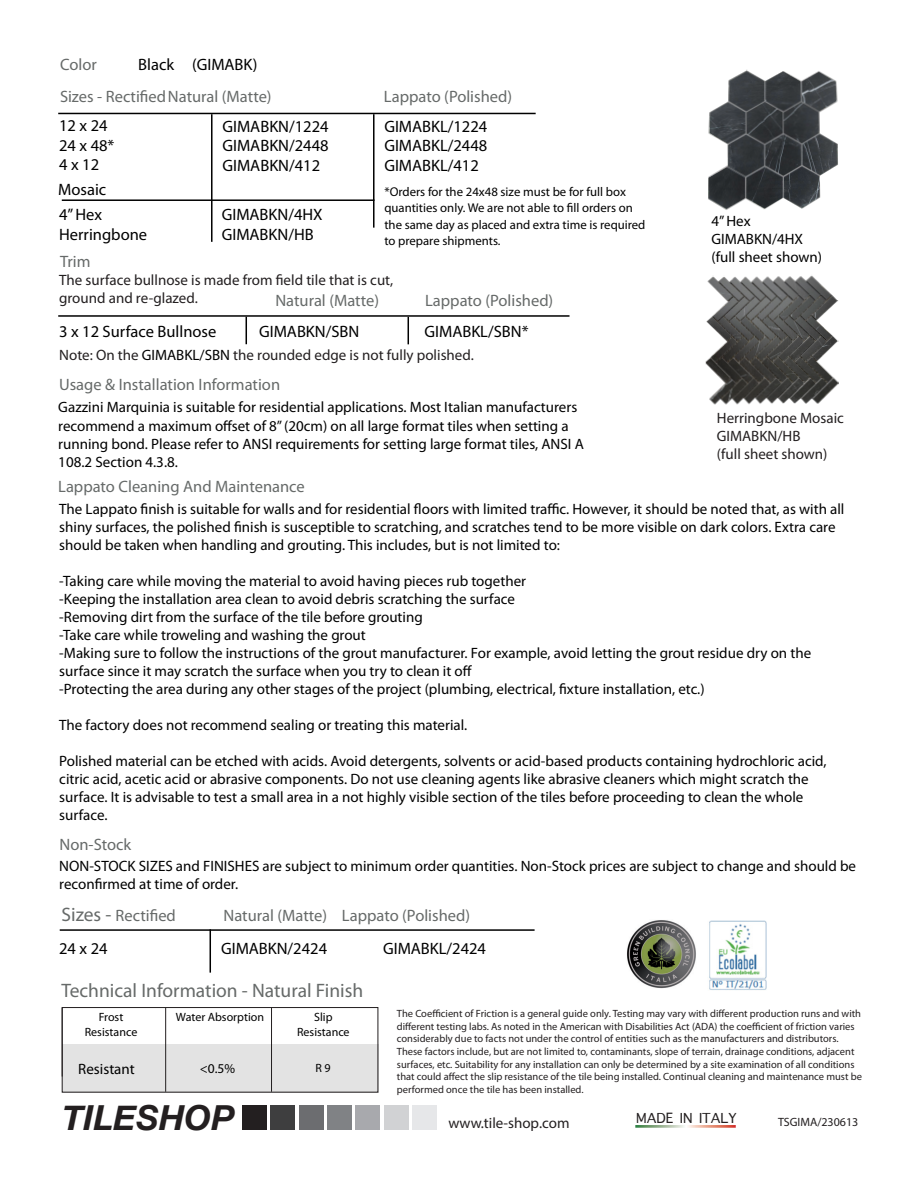
<style>
.page{position:relative;width:918px;height:1188px;background:#fff}
.page>*{position:absolute;margin:0;border:0;box-sizing:border-box;transform-origin:0 0}
.t1{font:italic 700 34.5px "Helvetica Neue";color:#231f20}
.t2{font:19.5px "Myriad Pro";color:#666a69}
.t3{font:16.5px "Myriad Pro";color:#000}
.t4{font:16.5px "Myriad Pro";color:#666a69}
.t5{font:15px/18px "Myriad Pro";color:#000}
.t6{font:15px/18px "Myriad Pro";color:#231f20}
.t7{font:13.5px "Myriad Pro";color:#000}
.t8{font:12.75px/16.5px "Myriad Pro";color:#000}
.t9{font:12px "Myriad Pro";color:#000}
.t10{font:12px "Myriad Pro";color:#231f20}
.t11{font:10.5px/12.6px "Myriad Pro";color:#231f20}
.s1{color:#000}
.s2{font-size:19.5px}
</style>
<div class="page">
<hr style="left:58px;top:113px;width:478px;height:1px;background:#000">
<hr style="left:58px;top:315px;width:512px;height:2px;background:#000">
<hr style="left:60px;top:929px;width:475px;height:2px;background:#000">
<hr style="left:211px;top:114px;width:2px;height:128px;background:#000">
<svg style="left:246px;top:317px;width:1px;height:27px"></svg>
<hr style="left:210px;top:929px;width:1px;height:44px;background:#000">
<hr style="left:373px;top:114px;width:2px;height:114px;background:#000">
<svg style="left:408px;top:317px;width:1px;height:27px"></svg>
<hr style="left:62px;top:199px;width:313px;height:2px;background:#000">
<div style="left:243px;top:1105px;width:24px;height:24px;background:#231f20"></div>
<div style="left:271px;top:1105px;width:24px;height:24px;background:#3e3e3f"></div>
<div style="left:300px;top:1105px;width:24px;height:24px;background:#6c6d70"></div>
<div style="left:328px;top:1105px;width:24px;height:24px;background:#808285"></div>
<div style="left:356px;top:1105px;width:24px;height:24px;background:#a8a9ad"></div>
<div style="left:385px;top:1105px;width:24px;height:24px;background:#d1d2d4"></div>
<div style="left:412px;top:1105px;width:24px;height:24px;background:#e6e7e9"></div>
<div style="left:62px;top:1007px;width:316px;height:86px;border:1px solid #231f20"></div>
<div style="left:62px;top:1044px;width:316px;height:49px;background:#e3e3e3"></div>
<hr style="left:165px;top:1008px;width:1px;height:84px;background:#231f20">
<hr style="left:271px;top:1008px;width:1px;height:84px;background:#231f20">
<hr style="left:62px;top:1008px;width:1px;height:69px;background:#231f20">
<img style="left:627px;top:920px;width:69px;height:69px">
<img style="left:709px;top:920px;width:58px;height:70px">
<img style="left:708px;top:69px;width:130px;height:141px">
<img style="left:705px;top:275px;width:134px;height:130px">
<p class="t4" style="left:60px;top:54px;width:38px">Color</p>
<p class="t4" style="left:60px;top:87px;width:213px">Sizes - RectifiedNatural (Matte)</p>
<p class="t4" style="left:384px;top:87px;width:130px">Lappato (Polished)</p>
<p class="t3" style="left:138px;top:54px;width:121px">Black (GIMABK)</p>
<p class="t3" style="left:59px;top:115px;width:50px">12 x 24</p>
<p class="t3" style="left:59px;top:135px;width:57px">24 x 48*</p>
<p class="t3" style="left:59px;top:154px;width:42px">4 x 12</p>
<p class="t3" style="left:58px;top:179px;width:50px">Mosaic</p>
<p class="t3" style="left:59px;top:205px;width:44px">4” Hex</p>
<p class="t3" style="left:59px;top:224px;width:90px">Herringbone</p>
<p class="t3" style="left:223px;top:116px;width:108px">GIMABKN/1224</p>
<p class="t3" style="left:223px;top:135px;width:108px">GIMABKN/2448</p>
<p class="t3" style="left:223px;top:155px;width:99px">GIMABKN/412</p>
<p class="t3" style="left:222px;top:205px;width:102px">GIMABKN/4HX</p>
<p class="t3" style="left:222px;top:224px;width:93px">GIMABKN/HB</p>
<p class="t3" style="left:384px;top:116px;width:104px">GIMABKL/1224</p>
<p class="t3" style="left:384px;top:135px;width:104px">GIMABKL/2448</p>
<p class="t3" style="left:384px;top:155px;width:96px">GIMABKL/412</p>
<p class="t8" style="left:384px;top:183px;width:263px">*Orders for the 24x48 size must be for full box quantities only. We are not able to fill orders on the same day as placed and extra time is required to prepare shipments.</p>
<p class="t4" style="left:60px;top:251px;width:32px">Trim</p>
<p class="t6" style="left:59px;top:271px;width:336px">The surface bullnose is made from field tile that is cut, ground and re-glazed.</p>
<p class="t4" style="left:275px;top:291px;width:105px">Natural (Matte)</p>
<p class="t4" style="left:425px;top:291px;width:130px">Lappato (Polished)</p>
<p class="t3" style="left:59px;top:321px;width:159px">3 x 12 Surface Bullnose</p>
<p class="t3" style="left:259px;top:321px;width:102px">GIMABKN/SBN</p>
<p class="t3" style="left:425px;top:321px;width:105px">GIMABKL/SBN*</p>
<p class="t6" style="left:59px;top:346px;width:416px">Note: On the <span class="s1">GIMABKL/SBN</span> the rounded edge is not fully polished.</p>
<p class="t4" style="left:59px;top:374px;width:223px">Usage &amp; Installation Information</p>
<p class="t5" style="left:58px;top:397px;width:521px;line-height:19.5px">Gazzini Marquinia is suitable for residential applications. Most Italian manufacturers recommend a maximum offset of 8” (20cm) on all large format tiles when setting a</p>
<p class="t5" style="left:58px;top:435px;width:527px">running bond. Please refer to ANSI requirements for setting large format tiles, ANSI A<br>108.2 Section 4.3.8.</p>
<p class="t4" style="left:58px;top:476px;width:248px">Lappato Cleaning And Maintenance</p>
<p class="t5" style="left:712px;top:212px;width:41px">4” Hex</p>
<p class="t5" style="left:712px;top:230px;width:93px">GIMABKN/4HX</p>
<p class="t5" style="left:712px;top:248px;width:112px">(full sheet shown)</p>
<p class="t6" style="left:717px;top:409px;width:129px">Herringbone Mosaic</p>
<p class="t6" style="left:717px;top:427px;width:85px">GIMABKN/HB</p>
<p class="t6" style="left:717px;top:445px;width:112px">(full sheet shown)</p>
<p class="t5" style="left:59px;top:500px;width:787px">The Lappato finish is suitable for walls and for residential floors with limited traffic. However, it should be noted that, as with all shiny surfaces, the polished finish is susceptible to scratching, and scratches tend to be more visible on dark colors. Extra care should be taken when handling and grouting. This includes, but is not limited to:</p>
<p class="t5" style="left:59px;top:572px;width:468px">-Taking care while moving the material to avoid having pieces rub together</p>
<p class="t5" style="left:59px;top:590px;width:457px">-Keeping the installation area clean to avoid debris scratching the surface</p>
<p class="t5" style="left:59px;top:608px;width:365px">-Removing dirt from the surface of the tile before grouting</p>
<p class="t5" style="left:59px;top:626px;width:308px">-Take care while troweling and washing the grout</p>
<p class="t5" style="left:59px;top:644px;width:753px">-Making sure to follow the instructions of the grout manufacturer. For example, avoid letting the grout residue dry on the surface since it may scratch the surface when you try to clean it off</p>
<p class="t5" style="left:59px;top:680px;width:647px">-Protecting the area during any other stages of the project (plumbing, electrical, fixture installation, etc.)</p>
<p class="t5" style="left:59px;top:716px;width:410px">The factory does not recommend sealing or treating this material.</p>
<p class="t5" style="left:59px;top:752px;width:769px">Polished material can be etched with acids. Avoid detergents, solvents or acid-based products containing hydrochloric acid, citric acid, acetic acid or abrasive components. Do not use cleaning agents like abrasive cleaners which might scratch the surface. It is advisable to test a small area in a not highly visible section of the tiles before proceeding to clean the whole surface.</p>
<p class="t4" style="left:60px;top:834px;width:73px">Non-Stock</p>
<p class="t5" style="left:59px;top:856px;width:798px">NON-STOCK SIZES and FINISHES are subject to minimum order quantities. Non-Stock prices are subject to change and should be reconfirmed at time of order.</p>
<p class="t4" style="left:62px;top:905px;width:116px"><span class="s2">Sizes -</span> Rectified</p>
<p class="t4" style="left:224px;top:905px;width:248px">Natural (Matte) Lappato (Polished)</p>
<p class="t3" style="left:59px;top:938px;width:50px">24 x 24</p>
<p class="t3" style="left:221px;top:938px;width:108px">GIMABKN/2424</p>
<p class="t3" style="left:383px;top:938px;width:104px">GIMABKL/2424</p>
<p class="t2" style="left:62px;top:978px;width:303px">Technical Information - Natural Finish</p>
<p class="t9" style="left:99px;top:1010px;width:26px">Frost</p>
<p class="t9" style="left:85px;top:1025px;width:54px">Resistance</p>
<p class="t9" style="left:176px;top:1010px;width:90px">Water Absorption</p>
<p class="t9" style="left:314px;top:1010px;width:20px">Slip</p>
<p class="t9" style="left:297px;top:1025px;width:54px">Resistance</p>
<p class="t5" style="left:78px;top:1060px;width:58px">Resistant</p>
<p class="t7" style="left:200px;top:1060px;width:37px">&lt;0.5%</p>
<p class="t9" style="left:315px;top:1061px;width:17px">R 9</p>
<p class="t1" style="left:63px;top:1091px;width:173px">TILESHOP</p>
<p class="t11" style="left:397px;top:1007px;width:467px">The Coefficient of Friction is a general guide only. Testing may vary with different production runs and with different testing labs. As noted in the American with Disabilities Act (ADA) the coefficient of friction varies considerably due to facts not under the control of entities such as the manufacturers and distributors.<br>These factors include, but are not limited to, contaminants, slope of terrain, drainage conditions, adjacent surfaces, etc. Suitability for any installation can only be determined by a site examination of all conditions that could affect the slip resistance of the tile being installed. Continual cleaning and maintenance must be performed once the tile has been installed.</p>
<p class="t6" style="left:449px;top:1114px;width:123px">www.tile-shop.com</p>
<p class="t10" style="left:778px;top:1114px;width:82px">TSGIMA/230613</p>
</div>
